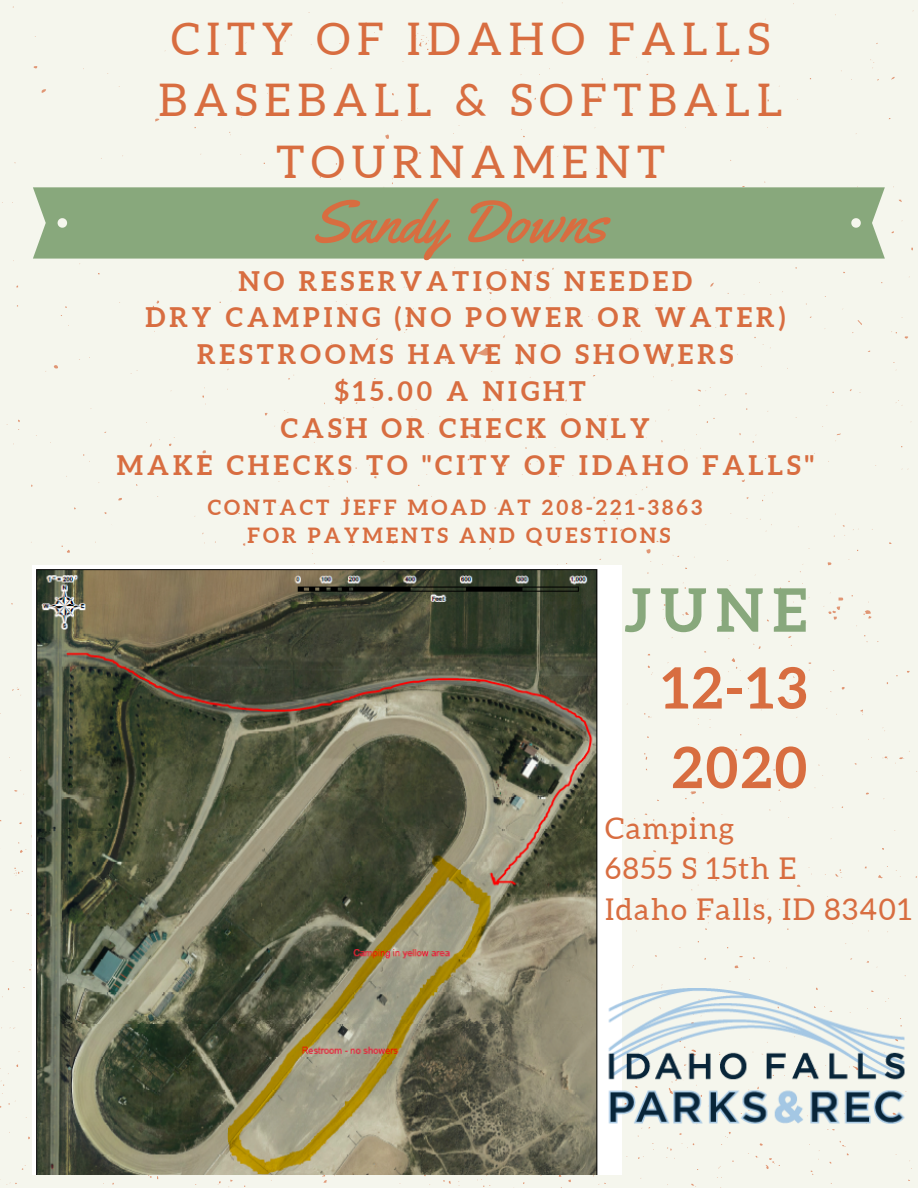
<style>
.page{position:relative;width:918px;height:1188px;background:#f5f6ed}
.page>*{position:absolute;margin:0;border:0;box-sizing:border-box;transform-origin:0 0}
.t1{font:60px "Yellowtail";color:#d86d40}
.t2{font:700 60px "Aleo";color:#88a87c}
.t3{font:700 56.85px/79.5px "Aleo";letter-spacing:.05em;color:#d86d40}
.t4{font:45px/61.3px "Aleo";letter-spacing:.15em;color:#d86d40;text-align:center}
.t5{font:30px/40.7px "Aleo";letter-spacing:.05em;color:#d86d40}
.t6{font:700 27px/36.8px "Aleo";letter-spacing:.15em;color:#d86d40;text-align:center}
.t7{font:700 21px/28px "Aleo";letter-spacing:.15em;color:#d86d40;text-align:center}
</style>
<div class="page">
<img style="left:33px;top:566px;width:588px;height:608px">
<img style="left:605px;top:986px;width:301px;height:140px">
<div style="left:33px;top:187px;width:852px;height:72px;background:#88a87c"></div>
<svg style="left:851px;top:218px;width:10px;height:10px"></svg>
<svg style="left:58px;top:218px;width:9px;height:10px"></svg>
<h3 class="t4" style="left:158px;top:8px;width:626px">CITY OF IDAHO FALLS<br>BASEBALL &amp; SOFTBALL<br>TOURNAMENT</h3>
<h1 class="t1" style="left:311px;top:184px;width:298px">Sandy Downs</h1>
<p class="t6" style="left:117px;top:262px;width:699px">NO RESERVATIONS NEEDED<br>DRY CAMPING (NO POWER OR WATER)<br>RESTROOMS HAVE NO SHOWERS<br>$15.00 A NIGHT<br>CASH OR CHECK ONLY<br>MAKE CHECKS TO "CITY OF IDAHO FALLS"</p>
<p class="t7" style="left:208px;top:494px;width:496px">CONTACT JEFF MOAD AT 208-221-3863<br>FOR PAYMENTS AND QUESTIONS</p>
<h1 class="t2" style="left:624px;top:576px;width:185px">JUNE</h1>
<h2 class="t3" style="left:662px;top:648px;width:147px">12-13<br>2020</h2>
<p class="t5" style="left:605px;top:808px;width:308px">Camping<br>6855 S 15th E<br>Idaho Falls, ID 83401</p>
</div>
